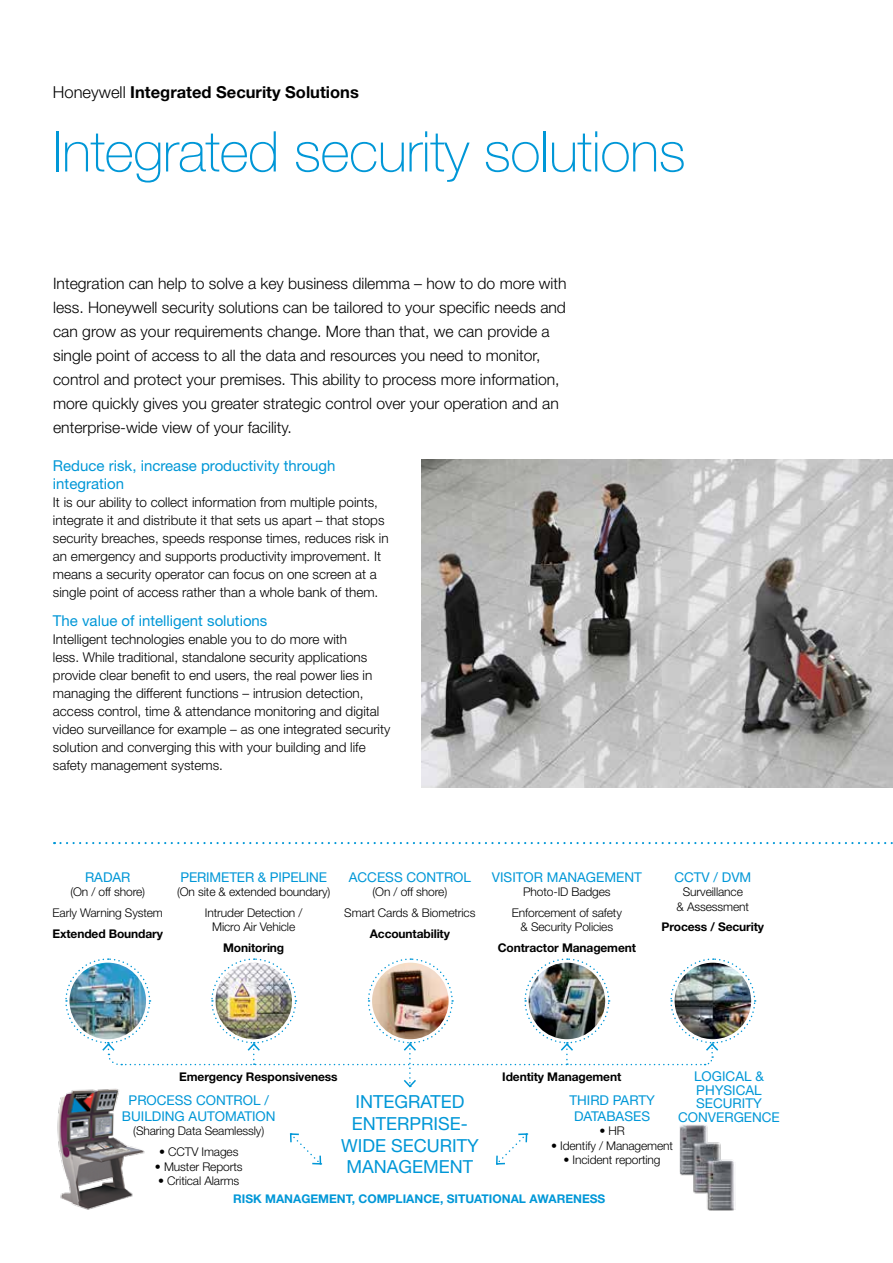
<style>
.page{position:relative;width:893px;height:1263px;background:#fff}
.page>*{position:absolute;margin:0;border:0;box-sizing:border-box;transform-origin:0 0}
.t1{font:100 56.25px "Helvetica Neue";letter-spacing:-.01em;color:#0097d7}
.t2{font:18px/21.6px "Helvetica Neue";color:#0097d7;text-align:center}
.t3{font:700 16.5px "Helvetica Neue";color:#000}
.t4{font:300 15.75px/24px "Helvetica Neue";color:#000}
.t5{font:15px/18px "Helvetica Neue";color:#0097d7}
.t6{font:300 13.5px/18px "Helvetica Neue";color:#000}
.t7{font:13.5px/13.5px "Helvetica Neue";color:#0097d7;text-align:center}
.t8{font:300 12px/20.7px "Helvetica Neue";letter-spacing:-.01em;color:#000;text-align:center}
.t9{font:700 12px "Helvetica Neue";letter-spacing:-.01em;color:#000}
.t10{font:700 12px "Helvetica Neue";color:#0097d7}
.s1{font-weight:300}
</style>
<div class="page">
<svg style="left:289px;top:1133px;width:33px;height:32px"></svg>
<svg style="left:496px;top:1133px;width:32px;height:32px"></svg>
<img style="left:65px;top:958px;width:691px;height:130px">
<img style="left:57px;top:1083px;width:93px;height:127px">
<img style="left:679px;top:1124px;width:56px;height:87px">
<img style="left:422px;top:459px;width:471px;height:329px">
<svg style="left:54px;top:842px;width:839px;height:2px"></svg>
<p class="t3" style="left:53px;top:82px;width:307px"><span class="s1">Honeywell</span> Integrated Security Solutions</p>
<h1 class="t1" style="left:53px;top:120px;width:634px">Integrated security solutions</h1>
<p class="t4" style="left:53px;top:271px;width:515px">Integration can help to solve a key business dilemma – how to do more with less. Honeywell security solutions can be tailored to your specific needs and can grow as your requirements change. More than that, we can provide a single point of access to all the data and resources you need to monitor, control and protect your premises. This ability to process more information, more quickly gives you greater strategic control over your operation and an enterprise-wide view of your facility.</p>
<p class="t5" style="left:53px;top:456px;width:284px">REDUCE RISK, INCREASE PRODUCTIVITY THROUGH<br>INTEGRATION</p>
<p class="t6" style="left:53px;top:493px;width:337px">It is our ability to collect information from multiple points, integrate it and distribute it that sets us apart – that stops security breaches, speeds response times, reduces risk in an emergency and supports productivity improvement. It means a security operator can focus on one screen at a single point of access rather than a whole bank of them.</p>
<p class="t5" style="left:53px;top:611px;width:216px">THE VALUE OF INTELLIGENT SOLUTIONS</p>
<p class="t6" style="left:53px;top:630px;width:339px">Intelligent technologies enable you to do more with<br>less. While traditional, standalone security applications provide clear benefit to end users, the real power lies in managing the different functions – intrusion detection, access control, time &amp; attendance monitoring and digital video surveillance for example – as one integrated security solution and converging this with your building and life safety management systems.</p>
<p class="t7" style="left:85px;top:870px;width:10px">RADAR</p>
<p class="t8" style="left:53px;top:881px;width:112px">(On / off shore)<br>Early Warning System</p>
<p class="t9" style="left:53px;top:926px;width:112px">Extended Boundary</p>
<p class="t7" style="left:180px;top:870px;width:148px">PERI METER &amp; PI PELI NE</p>
<p class="t8" style="left:177px;top:881px;width:155px">(On site &amp; extended boundary)<br>Intruder Detection /</p>
<p class="t8" style="left:212px;top:916px;width:85px">Micro Air Vehicle</p>
<p class="t9" style="left:223px;top:940px;width:63px">Monitoring</p>
<p class="t7" style="left:349px;top:870px;width:124px">ACCESS CONTROL</p>
<p class="t8" style="left:344px;top:881px;width:133px">(On / off shore)<br>Smart Cards &amp; Biometrics</p>
<p class="t9" style="left:370px;top:926px;width:82px">Accountability</p>
<p class="t7" style="left:492px;top:870px;width:151px">VISITOR MANAGEMENT</p>
<p class="t8" style="left:512px;top:881px;width:112px">Photo-ID Badges<br>Enforcement of safety</p>
<p class="t8" style="left:521px;top:916px;width:94px">&amp; Security Policies</p>
<p class="t9" style="left:498px;top:940px;width:140px">Contractor Management</p>
<p class="t7" style="left:674px;top:870px;width:10px">CCTV</p>
<p class="t7" style="left:714px;top:870px;width:19px">/ DVM</p>
<p class="t8" style="left:677px;top:884px;width:74px;line-height:14.4px">Surveillance<br>&amp; Assessment</p>
<p class="t9" style="left:662px;top:920px;width:104px">Process / Security</p>
<p class="t7" style="left:678px;top:1070px;width:103px">LOGI CAL &amp;<br>PHYSI CAL<br>SECURITY<br>CONVERGENCE</p>
<p class="t9" style="left:179px;top:1069px;width:160px">Emergency Responsiveness</p>
<p class="t9" style="left:502px;top:1069px;width:120px">Identity Management</p>
<p class="t7" style="left:129px;top:1093px;width:10px">PROCESS</p>
<p class="t7" style="left:196px;top:1093px;width:11px">CONTROL</p>
<p class="t7" style="left:264px;top:1093px;width:6px">/</p>
<p class="t7" style="left:122px;top:1109px;width:77px">BUILDING AUTOMAT</p>
<p class="t7" style="left:252px;top:1109px;width:14px">ION</p>
<p class="t8" style="left:133px;top:1120px;width:132px">(Sharing Data Seamlessly)</p>
<p class="t8" style="left:159px;top:1141px;width:81px">• CCTV Images</p>
<p class="t8" style="left:155px;top:1156px;width:89px">• Muster Reports</p>
<p class="t8" style="left:158px;top:1170px;width:83px">• Critical Alarms</p>
<p class="t7" style="left:569px;top:1092px;width:87px;line-height:16.2px">THI RD PARTY<br>DATABASES</p>
<p class="t8" style="left:599px;top:1120px;width:27px">• HR</p>
<p class="t8" style="left:551px;top:1135px;width:124px">• Identify / Management</p>
<p class="t8" style="left:564px;top:1149px;width:99px">• Incident reporting</p>
<h2 class="t2" style="left:341px;top:1091px;width:139px">INTEGRATED<br>ENTERPRISE-<br>WI DE SECURITY<br>MANAGEMENT</h2>
<p class="t10" style="left:233px;top:1191px;width:366px">Risk Management, Compliance, Situational Awareness</p>
</div>
